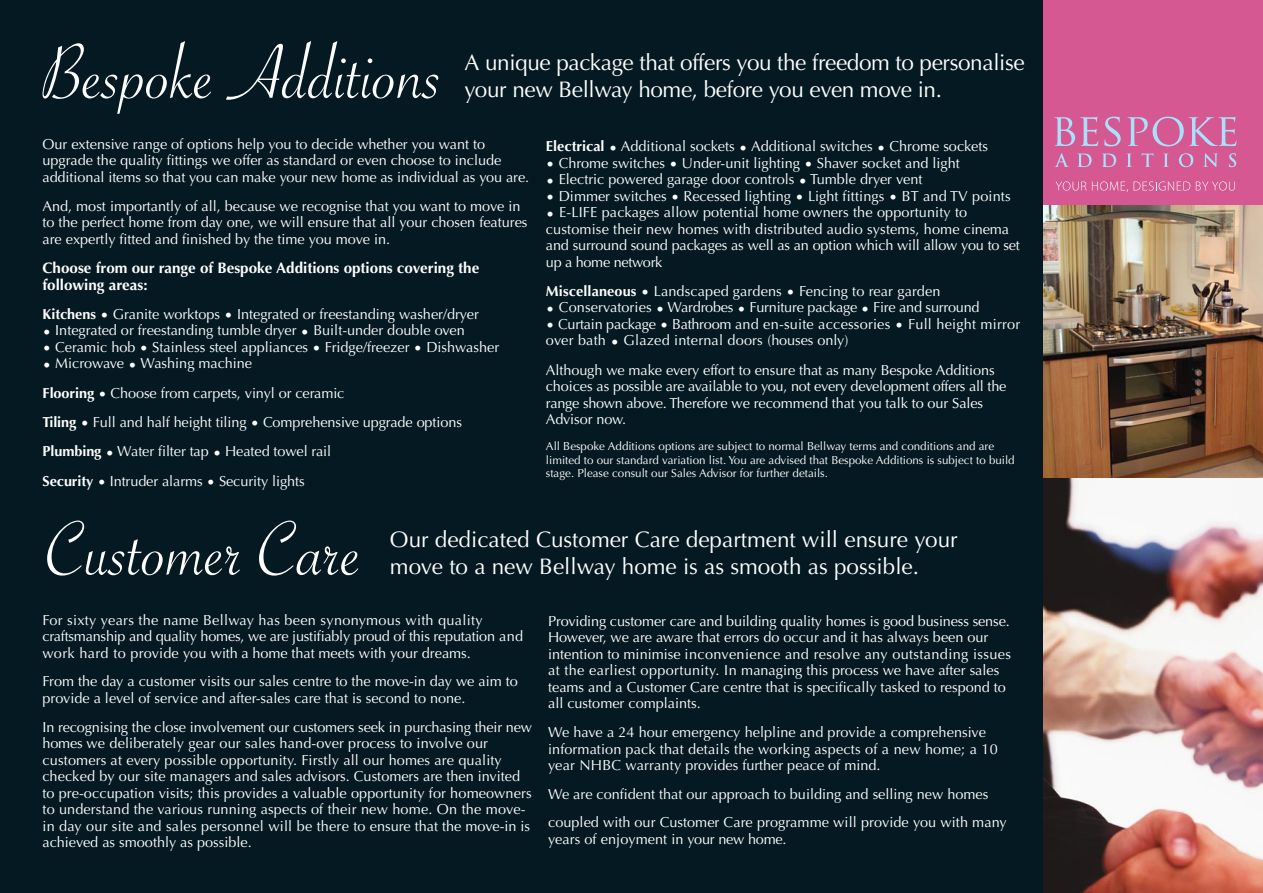
<style>
.page{position:relative;width:1263px;height:893px;background:#051922}
.page>*{position:absolute;margin:0;border:0;box-sizing:border-box;transform-origin:0 0}
.t1{font:82.5px "Savoye Plain";color:#fff}
.t2{font:22.5px/27px "Optima";letter-spacing:-.015em;color:#fff}
.t3{font:700 15.15px/16.5px "Optima";color:#fff}
.t4{font:14.4px/16.5px "Optima";color:#fff}
.t5{font:11.55px/13.5px "Optima";color:#fff}
.s1{font-weight:700}
</style>
<div class="page">
<img style="left:1043px;top:204px;width:220px;height:274px">
<img style="left:1043px;top:478px;width:220px;height:415px">
<div style="left:1043px;top:0;width:220px;height:204px;background:#d55893"></div>
<svg style="left:1054px;top:117px;width:44px;height:29px"></svg>
<svg style="left:1104px;top:117px;width:17px;height:29px"></svg>
<svg style="left:1127px;top:117px;width:109px;height:29px"></svg>
<svg style="left:1056px;top:181px;width:30px;height:10px"></svg>
<svg style="left:1092px;top:181px;width:98px;height:11px"></svg>
<svg style="left:1196px;top:181px;width:39px;height:10px"></svg>
<svg style="left:1054px;top:153px;width:15px;height:14px"></svg>
<svg style="left:1077px;top:154px;width:15px;height:13px"></svg>
<svg style="left:1102px;top:154px;width:14px;height:13px"></svg>
<svg style="left:1126px;top:154px;width:6px;height:13px"></svg>
<svg style="left:1141px;top:153px;width:12px;height:14px"></svg>
<svg style="left:1163px;top:154px;width:6px;height:13px"></svg>
<svg style="left:1179px;top:153px;width:14px;height:14px"></svg>
<svg style="left:1203px;top:153px;width:15px;height:14px"></svg>
<svg style="left:1229px;top:153px;width:7px;height:14px"></svg>
<h1 class="t1" style="left:43px;top:41px;width:401px">Bespoke Additions</h1>
<h2 class="t2" style="left:464px;top:51px;width:562px">A unique package that offers you the freedom to personalise your new Bellway home, before you even move in.</h2>
<p class="t4" style="left:43px;top:137px;width:488px">Our extensive range of options help you to decide whether you want to upgrade the quality fittings we offer as standard or even choose to include additional items so that you can make your new home as individual as you are.</p>
<p class="t4" style="left:43px;top:199px;width:486px">And, most importantly of all, because we recognise that you want to move in to the perfect home from day one, we will ensure that all your chosen features are expertly fitted and finished by the time you move in.</p>
<p class="t3" style="left:43px;top:261px;width:438px">Choose from our range of Bespoke Additions options covering the following areas:</p>
<p class="t4" style="left:43px;top:307px;width:438px"><span class="s1">Kitchens</span> • Granite worktops • Integrated or freestanding washer/dryer</p>
<p class="t4" style="left:43px;top:324px;width:424px">• Integrated or freestanding tumble dryer • Built-under double oven</p>
<p class="t4" style="left:43px;top:340px;width:458px">• Ceramic hob • Stainless steel appliances • Fridge/freezer • Dishwasher</p>
<p class="t4" style="left:43px;top:350px;width:421px;line-height:29.2px">• Microwave • Washing machine<br><span class="s1">Flooring</span> • Choose from carpets, vinyl or ceramic<br><span class="s1">Tiling</span> • Full and half height tiling • Comprehensive upgrade options <span class="s1">Plumbing</span> • Water filter tap • Heated towel rail<br><span class="s1">Security</span> • Intruder alarms • Security lights</p>
<p class="t4" style="left:546px;top:139px;width:444px"><span class="s1">Electrical</span> • Additional sockets • Additional switches • Chrome sockets</p>
<p class="t4" style="left:546px;top:156px;width:415px">• Chrome switches • Under-unit lighting • Shaver socket and light</p>
<p class="t4" style="left:546px;top:172px;width:378px">• Electric powered garage door controls • Tumble dryer vent</p>
<p class="t4" style="left:546px;top:189px;width:466px">• Dimmer switches • Recessed lighting • Light fittings • BT and TV points</p>
<p class="t4" style="left:546px;top:205px;width:475px">• E-LIFE packages allow potential home owners the opportunity to customise their new homes with distributed audio systems, home cinema and surround sound packages as well as an option which will allow you to set up a home network</p>
<p class="t4" style="left:546px;top:284px;width:396px"><span class="s1">Miscellaneous</span> • Landscaped gardens • Fencing to rear garden</p>
<p class="t4" style="left:546px;top:301px;width:435px">• Conservatories • Wardrobes • Furniture package • Fire and surround</p>
<p class="t4" style="left:546px;top:317px;width:476px">• Curtain package • Bathroom and en-suite accessories • Full height mirror over bath • Glazed internal doors (houses only)</p>
<p class="t4" style="left:546px;top:363px;width:462px">Although we make every effort to ensure that as many Bespoke Additions choices as possible are available to you, not every development offers all the range shown above. Therefore we recommend that you talk to our Sales Advisor now.</p>
<p class="t5" style="left:546px;top:441px;width:470px">All Bespoke Additions options are subject to normal Bellway terms and conditions and are limited to our standard variation list. You are advised that Bespoke Additions is subject to build stage. Please consult our Sales Advisor for further details.</p>
<h1 class="t1" style="left:46px;top:518px;width:318px">Customer Care</h1>
<h2 class="t2" style="left:390px;top:528px;width:569px">Our dedicated Customer Care department will ensure your move to a new Bellway home is as smooth as possible.</h2>
<p class="t4" style="left:548px;top:614px;width:464px">Providing customer care and building quality homes is good business sense.<br>However, we are aware that errors do occur and it has always been our intention to minimise inconvenience and resolve any outstanding issues at the earliest opportunity. In managing this process we have after sales teams and a Customer Care centre that is specifically tasked to respond to all customer complaints.</p>
<p class="t4" style="left:548px;top:725px;width:451px">We have a 24 hour emergency helpline and provide a comprehensive information pack that details the working aspects of a new home; a 10 year NHBC warranty provides further peace of mind.</p>
<p class="t4" style="left:548px;top:781px;width:460px;line-height:28.7px">We are confident that our approach to building and selling new homes coupled with our Customer Care programme will provide you with many</p>
<p class="t4" style="left:548px;top:832px;width:240px">years of enjoyment in your new home.</p>
<p class="t4" style="left:43px;top:613px;width:482px">For sixty years the name Bellway has been synonymous with quality craftsmanship and quality homes, we are justifiably proud of this reputation and work hard to provide you with a home that meets with your dreams.</p>
<p class="t4" style="left:43px;top:675px;width:477px">From the day a customer visits our sales centre to the move-in day we aim to provide a level of service and after-sales care that is second to none.</p>
<p class="t4" style="left:43px;top:720px;width:491px">In recognising the close involvement our customers seek in purchasing their new homes we deliberately gear our sales hand-over process to involve our customers at every possible opportunity. Firstly all our homes are quality checked by our site managers and sales advisors. Customers are then invited to pre-occupation visits; this provides a valuable opportunity for homeowners to understand the various running aspects of their new home. On the move&shy;in day our site and sales personnel will be there to ensure that the move-in is achieved as smoothly as possible.</p>
</div>
